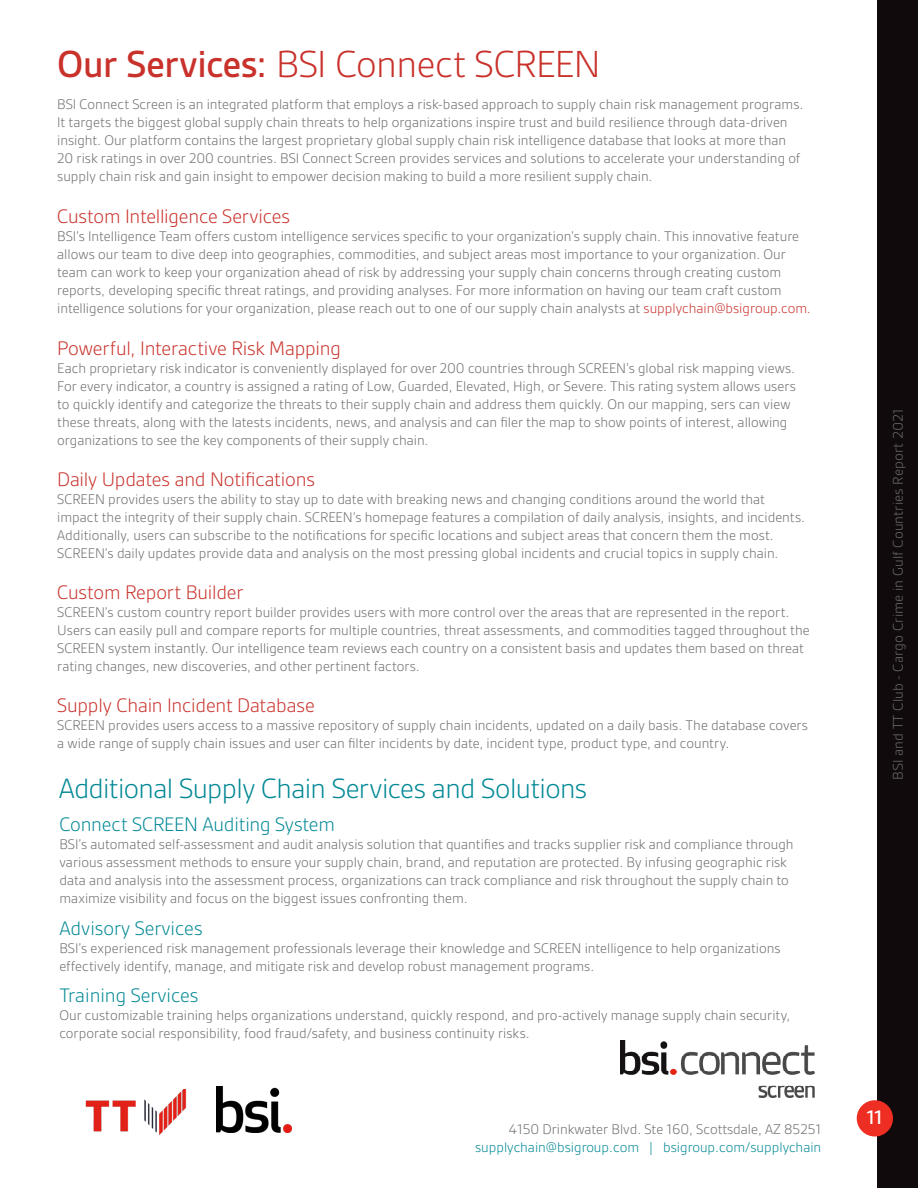
<style>
.page{position:relative;width:918px;height:1188px;background:#fff}
.page>*{position:absolute;margin:0;border:0;box-sizing:border-box;transform-origin:0 0}
.Bold_Title{font:300 40.5px "Gesta";letter-spacing:-.015em;color:#c9312b}
.Additional_Services{font:300 30px "Gesta";letter-spacing:-.02em;color:#008895}
.red_subtitle{font:300 21px "Gesta";letter-spacing:-.01em;color:#c9312b}
.blue_subtitle{font:300 21px "Gesta";color:#008895}
.t1{font:500 21px "BSI Gesta";color:#fff}
.body_text{font:300 15px/18px "Gesta";color:#6c6d70}
.Body_Copy{font:300 15px "Gesta";color:#008895}
.t2{font:300 15px "BSI Gesta";color:#6c6d70}
.Body_Copy-2{font:300 15px "Gesta";color:#6c6d70}
.s1{font-weight:500}
.s2{color:#c9312b}
</style>
<div class="page">
<div style="left:877px;top:0;width:41px;height:1188px;background:#110a0c"></div>
<div style="left:857px;top:1100px;width:36px;height:37px;background:#ee2e22;border-radius:50%"></div>
<img style="left:85px;top:1089px;width:102px;height:46px">
<img style="left:216px;top:1086px;width:76px;height:46px">
<img style="left:621px;top:1041px;width:193px;height:57px">
<p class="Bold_Title" style="left:57px;top:41px;width:545px"><span class="s1">Our Services:</span> BSI Connect SCREEN</p>
<p class="body_text" style="left:57px;top:95px;width:748px">BSI Connect Screen is an integrated platform that employs a risk-based approach to supply chain risk management programs.<br>It targets the biggest global supply chain threats to help organizations inspire trust and build resilience through data-driven insight. Our platform contains the largest proprietary global supply chain risk intelligence database that looks at more than 20 risk ratings in over 200 countries. BSI Connect Screen provides services and solutions to accelerate your understanding of supply chain risk and gain insight to empower decision making to build a more resilient supply chain.</p>
<p class="red_subtitle" style="left:57px;top:205px;width:234px">Custom Intelligence Services</p>
<p class="body_text" style="left:57px;top:227px;width:755px">BSI’s Intelligence Team offers custom intelligence services specific to your organization’s supply chain. This innovative feature allows our team to dive deep into geographies, commodities, and subject areas most importance to your organization. Our team can work to keep your organization ahead of risk by addressing your supply chain concerns through creating custom reports, developing specific threat ratings, and providing analyses. For more information on having our team craft custom intelligence solutions for your organization, please reach out to one of our supply chain analysts at <span class="s2">supplychain@bsigroup.com.</span></p>
<p class="red_subtitle" style="left:57px;top:336px;width:285px">Powerful, Interactive Risk Mapping</p>
<p class="body_text" style="left:57px;top:359px;width:740px">Each proprietary risk indicator is conveniently displayed for over 200 countries through SCREEN’s global risk mapping views.<br>For every indicator, a country is assigned a rating of Low, Guarded, Elevated, High, or Severe. This rating system allows users to quickly identify and categorize the threats to their supply chain and address them quickly. On our mapping, sers can view these threats, along with the latests incidents, news, and analysis and can filer the map to show points of interest, allowing organizations to see the key components of their supply chain.</p>
<p class="red_subtitle" style="left:57px;top:467px;width:259px">Daily Updates and Notifications</p>
<p class="body_text" style="left:57px;top:490px;width:749px">SCREEN provides users the ability to stay up to date with breaking news and changing conditions around the world that impact the integrity of their supply chain. SCREEN’s homepage features a compilation of daily analysis, insights, and incidents.<br>Additionally, users can subscribe to the notifications for specific locations and subject areas that concern them the most.<br>SCREEN’s daily updates provide data and analysis on the most pressing global incidents and crucial topics in supply chain.</p>
<p class="red_subtitle" style="left:57px;top:580px;width:188px">Custom Report Builder</p>
<p class="body_text" style="left:57px;top:603px;width:754px">SCREEN’s custom country report builder provides users with more control over the areas that are represented in the report.<br>Users can easily pull and compare reports for multiple countries, threat assessments, and commodities tagged throughout the SCREEN system instantly. Our intelligence team reviews each country on a consistent basis and updates them based on threat rating changes, new discoveries, and other pertinent factors.</p>
<p class="red_subtitle" style="left:57px;top:694px;width:259px">Supply Chain Incident Database</p>
<p class="body_text" style="left:57px;top:716px;width:752px">SCREEN provides users access to a massive repository of supply chain incidents, updated on a daily basis. The database covers a wide range of supply chain issues and user can filter incidents by date, incident type, product type, and country.</p>
<p class="Additional_Services" style="left:59px;top:772px;width:530px">Additional Supply Chain Services and Solutions</p>
<p class="blue_subtitle" style="left:59px;top:812px;width:277px">Connect SCREEN Auditing System</p>
<p class="body_text" style="left:59px;top:835px;width:736px">BSI’s automated self-assessment and audit analysis solution that quantifies and tracks supplier risk and compliance through various assessment methods to ensure your supply chain, brand, and reputation are protected. By infusing geographic risk data and analysis into the assessment process, organizations can track compliance and risk throughout the supply chain to maximize visibility and focus on the biggest issues confronting them.</p>
<p class="blue_subtitle" style="left:59px;top:916px;width:145px">Advisory Services</p>
<p class="body_text" style="left:59px;top:939px;width:723px">BSI’s experienced risk management professionals leverage their knowledge and SCREEN intelligence to help organizations effectively identify, manage, and mitigate risk and develop robust management programs.</p>
<p class="blue_subtitle" style="left:59px;top:984px;width:141px">Training Services</p>
<p class="body_text" style="left:59px;top:1006px;width:732px">Our customizable training helps organizations understand, quickly respond, and pro-actively manage supply chain security, corporate social responsibility, food fraud/safety, and business continuity risks.</p>
<p class="Body_Copy-2" style="left:509px;top:1121px;width:314px">4150 Drinkwater Blvd. Ste 160, Scottsdale, AZ 85251</p>
<p class="Body_Copy" style="left:475px;top:1139px;width:348px">supplychain@bsigroup.com | bsigroup.com/supplychain</p>
<p class="t2" style="left:890px;top:780px;width:373px;rotate:-90deg">BSI and TT Club - Cargo Crime in Gulf Countries Report 2021</p>
<h3 class="t1" style="left:867px;top:1106px;width:17px">11</h3>
</div>
